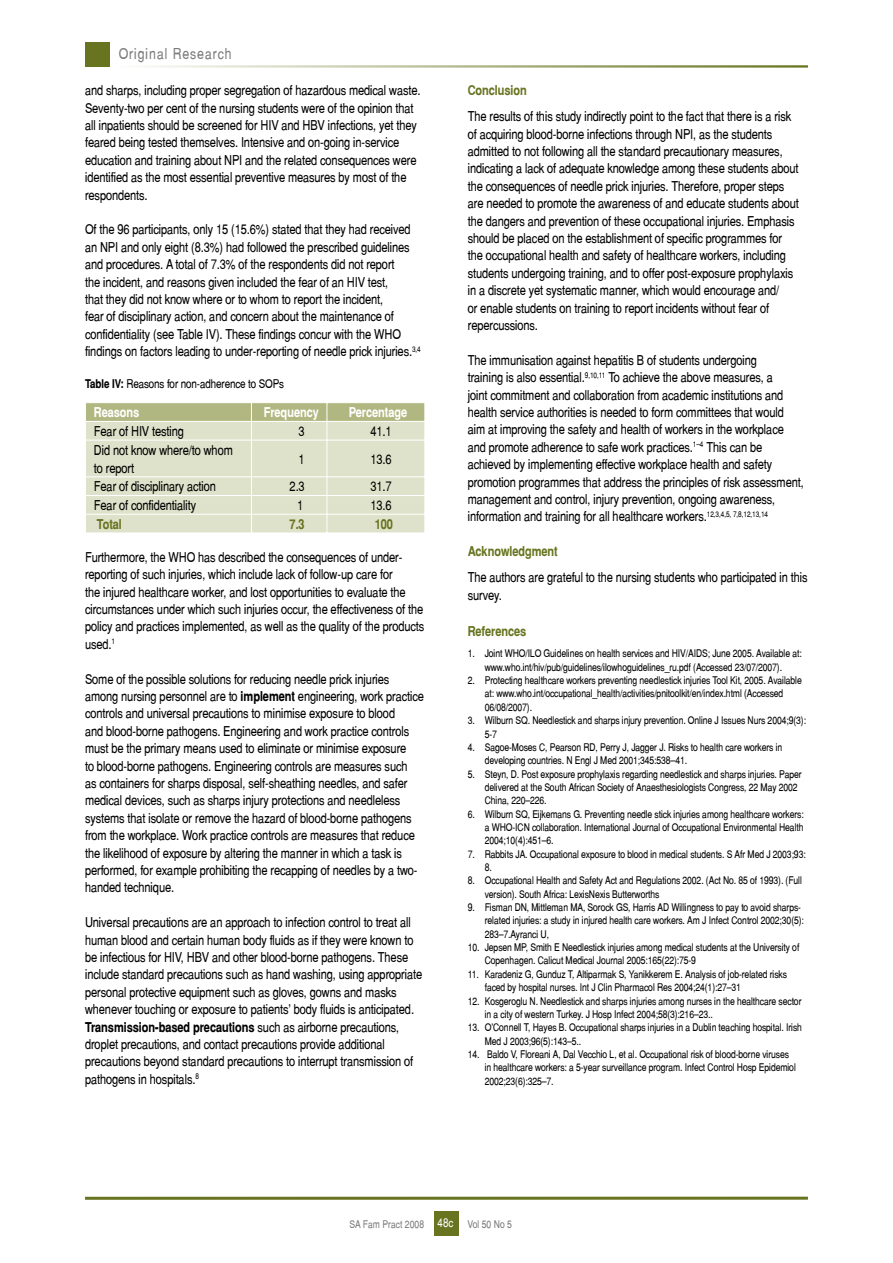
<style>
.page{position:relative;width:893px;height:1263px;background:#fff}
.page>*{position:absolute;margin:0;border:0;box-sizing:border-box;transform-origin:0 0}
.t1{font:15px "Switzerland Narrow Plain";letter-spacing:.06em;color:#7c7c7c}
.t2{font:13.5px/17.4px "Switzerland Narrow Plain";letter-spacing:-.01em;color:#000}
.t3{font:700 13.5px "Switzerland Narrow";letter-spacing:-.01em;color:#687420}
.t4{font:700 13.5px "Switzerland Narrow";letter-spacing:-.01em;color:#fff}
.t5{font:12px "Switzerland Narrow Plain";letter-spacing:-.01em;color:#000}
.t6{font:12px "Switzerland Narrow Plain";color:#fff}
.Normal__Web{font:10.5px/13.4px "Switzerland Narrow Plain";letter-spacing:-.01em;color:#000}
.t7{font:10.5px "Switzerland Narrow Plain";color:#7c7c7c}
.s1{font-family:"Switzerland Narrow";font-weight:700}
</style>
<div class="page">
<div style="left:85px;top:43px;width:25px;height:24px;background:#687420"></div>
<div style="left:113px;top:65px;width:695px;height:3px;border:2px solid #fff"></div>
<div style="left:434px;top:1211px;width:24px;height:24px;background:#687420"></div>
<hr style="left:85px;top:1197px;width:723px;height:3px;background:#687420">
<svg style="left:86px;top:403px;width:339px;height:130px;background:#daddc2"></svg>
<p class="t1" style="left:119px;top:45px;width:114px">Original Research</p>
<p class="t2" style="left:85px;top:82px;width:337px">and sharps, including proper segregation of hazardous medical waste.<br>Seventy-two per cent of the nursing students were of the opinion that all inpatients should be screened for HIV and HBV infections, yet they feared being tested themselves. Intensive and on-going in-service education and training about NPI and the related consequences were identified as the most essential preventive measures by most of the respondents.</p>
<p class="t2" style="left:85px;top:221px;width:337px">Of the 96 participants, only 15 (15.6%) stated that they had received an NPI and only eight (8.3%) had followed the prescribed guidelines and procedures. A total of 7.3% of the respondents did not report<br>the incident, and reasons given included the fear of an HIV test,<br>that they did not know where or to whom to report the incident,<br>fear of disciplinary action, and concern about the maintenance of confidentiality (see Table IV). These findings concur with the WHO findings on factors leading to under-reporting of needle prick injuries.<sup>3,4</sup></p>
<p class="t5" style="left:85px;top:376px;width:201px"><span class="s1">Table IV:</span> Reasons for non-adherence to SOPs</p>
<p class="t4" style="left:94px;top:404px;width:47px">Reasons</p>
<p class="t4" style="left:264px;top:404px;width:57px">Frequency</p>
<p class="t4" style="left:349px;top:404px;width:60px">Percentage</p>
<p class="t2" style="left:94px;top:422px;width:92px">Fear of HIV testing</p>
<p class="t2" style="left:299px;top:422px;width:8px">3</p>
<p class="t2" style="left:370px;top:422px;width:23px">41.1</p>
<p class="t2" style="left:94px;top:441px;width:141px;line-height:18px">Did not know where/to whom to report</p>
<p class="t2" style="left:299px;top:450px;width:8px">1</p>
<p class="t2" style="left:370px;top:450px;width:23px">13.6</p>
<p class="t2" style="left:94px;top:478px;width:124px">Fear of disciplinary action</p>
<p class="t2" style="left:290px;top:478px;width:17px">2.3</p>
<p class="t2" style="left:370px;top:478px;width:23px">31.7</p>
<p class="t2" style="left:94px;top:496px;width:104px">Fear of confidentiality</p>
<p class="t2" style="left:297px;top:496px;width:8px">1</p>
<p class="t2" style="left:370px;top:496px;width:23px">13.6</p>
<p class="t3" style="left:97px;top:516px;width:27px">Total</p>
<p class="t3" style="left:290px;top:516px;width:17px">7.3</p>
<p class="t3" style="left:375px;top:516px;width:20px">100</p>
<p class="t2" style="left:85px;top:548px;width:341px">Furthermore, the WHO has described the consequences of under&shy;reporting of such injuries, which include lack of follow-up care for<br>the injured healthcare worker, and lost opportunities to evaluate the circumstances under which such injuries occur, the effectiveness of the policy and practices implemented, as well as the quality of the products used.<sup>1</sup></p>
<p class="t2" style="left:85px;top:670px;width:340px">Some of the possible solutions for reducing needle prick injuries among nursing personnel are to <span class="s1">implement</span> engineering, work practice controls and universal precautions to minimise exposure to blood<br>and blood-borne pathogens. Engineering and work practice controls must be the primary means used to eliminate or minimise exposure<br>to blood-borne pathogens. Engineering controls are measures such<br>as containers for sharps disposal, self-sheathing needles, and safer medical devices, such as sharps injury protections and needleless systems that isolate or remove the hazard of blood-borne pathogens from the workplace. Work practice controls are measures that reduce the likelihood of exposure by altering the manner in which a task is performed, for example prohibiting the recapping of needles by a two&shy;handed technique.</p>
<p class="t2" style="left:85px;top:913px;width:339px">Universal precautions are an approach to infection control to treat all human blood and certain human body fluids as if they were known to be infectious for HIV, HBV and other blood-borne pathogens. These include standard precautions such as hand washing, using appropriate personal protective equipment such as gloves, gowns and masks whenever touching or exposure to patients’ body fluids is anticipated.<br><span class="s1">Transmission-based precautions</span> such as airborne precautions, droplet precautions, and contact precautions provide additional precautions beyond standard precautions to interrupt transmission of pathogens in hospitals.<sup>8</sup></p>
<p class="t3" style="left:468px;top:82px;width:61px">Conclusion</p>
<p class="t2" style="left:468px;top:107px;width:333px">The results of this study indirectly point to the fact that there is a risk of acquiring blood-borne infections through NPI, as the students admitted to not following all the standard precautionary measures, indicating a lack of adequate knowledge among these students about the consequences of needle prick injuries. Therefore, proper steps are needed to promote the awareness of and educate students about the dangers and prevention of these occupational injuries. Emphasis should be placed on the establishment of specific programmes for the occupational health and safety of healthcare workers, including students undergoing training, and to offer post-exposure prophylaxis in a discrete yet systematic manner, which would encourage and/<br>or enable students on training to report incidents without fear of repercussions.</p>
<p class="t2" style="left:468px;top:351px;width:338px">The immunisation against hepatitis B of students undergoing<br>training is also essential.<sup>9,10,11</sup> To achieve the above measures, a<br>joint commitment and collaboration from academic institutions and health service authorities is needed to form committees that would aim at improving the safety and health of workers in the workplace and promote adherence to safe work practices.<sup>1–4</sup> This can be achieved by implementing effective workplace health and safety promotion programmes that address the principles of risk assessment, management and control, injury prevention, ongoing awareness, information and training for all healthcare workers.<sup>12,3,4,5,</sup> <sup>7,8,12,13,14</sup></p>
<p class="t3" style="left:468px;top:543px;width:92px">Acknowledgment</p>
<p class="t2" style="left:468px;top:568px;width:341px">The authors are grateful to the nursing students who participated in this survey.</p>
<p class="t3" style="left:468px;top:623px;width:60px">References</p>
<p class="Normal__Web" style="left:468px;top:647px;width:336px;text-align:center">1. Joint WHO/ILO Guidelines on health services and HIV/AIDS; June 2005. Available at: www.who.int/hiv/pub/guidelines/ilowhoguidelines_ru.pdf (Accessed 23/07/2007).</p>
<p class="Normal__Web" style="left:485px;top:673px;width:319px;text-indent:-17px">2. Protecting healthcare workers preventing needlestick injuries Tool Kit, 2005. Available at: www.who.int/occupational_health/activities/pnitoolkit/en/index.html (Accessed<br>06/08/2007).</p>
<p class="Normal__Web" style="left:485px;top:713px;width:323px;text-indent:-17px">3. Wilburn SQ. Needlestick and sharps injury prevention. Online J Issues Nurs 2004;9(3):<br>5-7</p>
<p class="Normal__Web" style="left:485px;top:740px;width:299px;text-indent:-17px">4. Sagoe-Moses C, Pearson RD, Perry J, Jagger J. Risks to health care workers in developing countries. N Engl J Med 2001;345:538–41.</p>
<p class="Normal__Web" style="left:485px;top:767px;width:319px;text-indent:-17px">5. Steyn, D. Post exposure prophylaxis regarding needlestick and sharps injuries. Paper delivered at the South African Society of Anaesthesiologists Congress, 22 May 2002<br>China, 220–226.</p>
<p class="Normal__Web" style="left:485px;top:807px;width:321px;text-align:justify;text-indent:-17px">6. Wilburn SQ, Eijkemans G. Preventing needle stick injuries among healthcare workers: a WHO-ICN collaboration. International Journal of Occupational Environmental Health 2004;10(4):451–6.</p>
<p class="Normal__Web" style="left:485px;top:847px;width:322px;text-indent:-17px">7. Rabbits JA. Occupational exposure to blood in medical students. S Afr Med J 2003;93:<br>8.</p>
<p class="Normal__Web" style="left:485px;top:874px;width:319px;text-indent:-17px">8. Occupational Health and Safety Act and Regulations 2002. (Act No. 85 of 1993). (Full version). South Africa: LexisNexis Butterworths</p>
<p class="Normal__Web" style="left:485px;top:900px;width:321px;text-indent:-17px">9. Fisman DN, Mittleman MA, Sorock GS, Harris AD Willingness to pay to avoid sharps&shy;related injuries: a study in injured health care workers. Am J Infect Control 2002;30(5):<br>283–7.Ayranci U,</p>
<p class="Normal__Web" style="left:485px;top:940px;width:316px;text-indent:-17px">10. Jepsen MP, Smith E Needlestick injuries among medical students at the University of<br>Copenhagen. Calicut Medical Journal 2005:165(22):75-9</p>
<p class="Normal__Web" style="left:485px;top:967px;width:304px;text-indent:-17px">11. Karadeniz G, Gunduz T, Altiparmak S, Yanikkerem E. Analysis of job-related risks faced by hospital nurses. Int J Clin Pharmacol Res 2004;24(1):27–31</p>
<p class="Normal__Web" style="left:485px;top:994px;width:318px;text-indent:-17px">12. Kosgeroglu N. Needlestick and sharps injuries among nurses in the healthcare sector in a city of western Turkey. J Hosp Infect 2004;58(3):216–23..</p>
<p class="Normal__Web" style="left:485px;top:1021px;width:319px;text-indent:-17px">13. O’Connell T, Hayes B. Occupational sharps injuries in a Dublin teaching hospital. Irish<br>Med J 2003;96(5):143–5..</p>
<p class="Normal__Web" style="left:485px;top:1047px;width:313px;text-indent:-17px">14. Baldo V, Floreani A, Dal Vecchio L, et al. Occupational risk of blood-borne viruses in healthcare workers: a 5-year surveillance program. Infect Control Hosp Epidemiol<br>2002;23(6):325–7.</p>
<p class="t6" style="left:438px;top:1215px;width:17px">48c</p>
<p class="t7" style="left:349px;top:1218px;width:76px">SA Fam Pract 2008</p>
<p class="t7" style="left:467px;top:1218px;width:46px">Vol 50 No 5</p>
</div>
